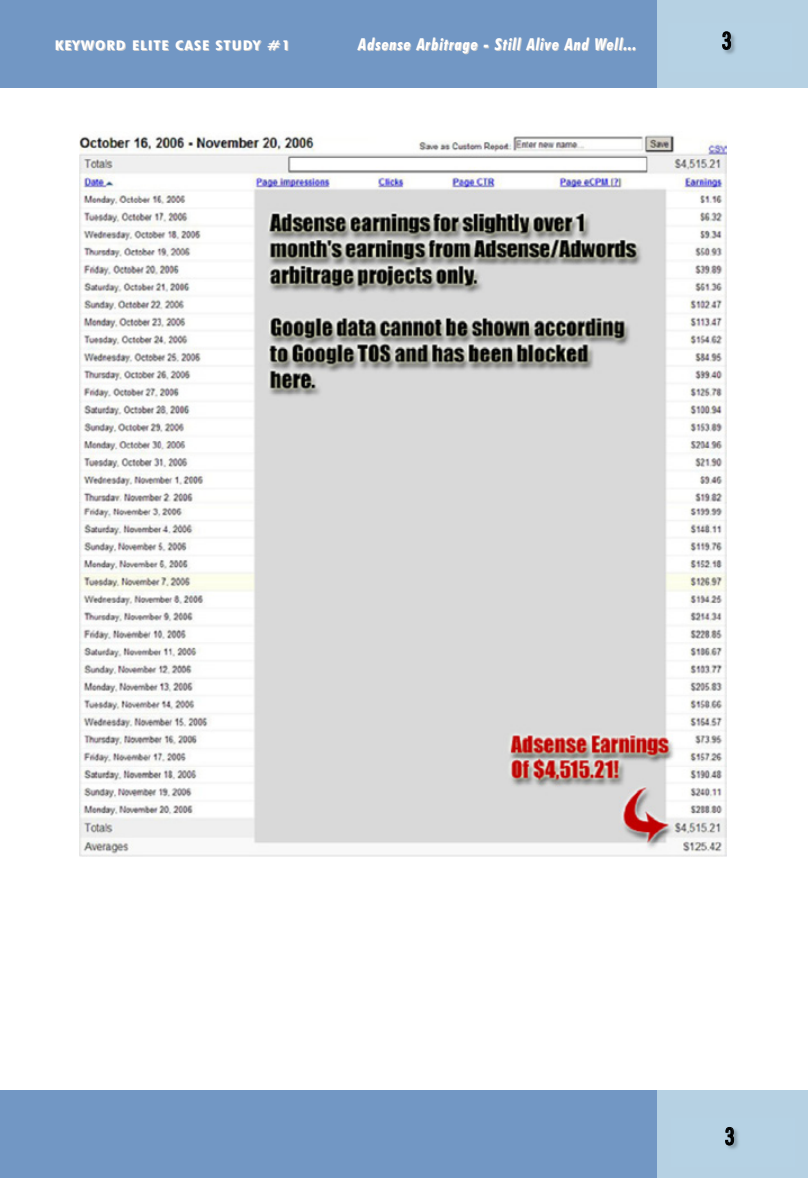
<style>
.page{position:relative;width:808px;height:1178px;background:#fff}
.page>*{position:absolute;margin:0;border:0;box-sizing:border-box;transform-origin:0 0}
.t1{font:500 condensed 24px "Futura BT";color:#000}
.t2{font:italic 700 condensed 16.5px "Futura BT";letter-spacing:.05em;color:#fff}
.t3{font:700 condensed 13.5px "Futura BT";letter-spacing:.05em;color:#fff;scale:1.36 1}
</style>
<div class="page">
<div style="left:657px;top:1090px;width:151px;height:88px;background:#b6d1e3"></div>
<div style="left:657px;top:0;width:151px;height:88px;background:#b6d1e3"></div>
<img style="left:727px;top:1128px;width:12px;height:21px">
<img style="left:724px;top:33px;width:12px;height:21px">
<div style="left:0;top:0;width:656px;height:88px;background:#7297c4"></div>
<div style="left:0;top:1090px;width:657px;height:88px;background:#7297c4"></div>
<img style="left:80px;top:134px;width:646px;height:723px">
<p class="t3" style="left:55px;top:38px;width:174px">KEYWORD ELITE CASE STUDY #1</p>
<p class="t2" style="left:358px;top:35px;width:280px">Adsense Arbitrage - Still Alive And Well...</p>
<h1 class="t1" style="left:722px;top:27px;width:11px">3</h1>
<h1 class="t1" style="left:725px;top:1122px;width:11px">3</h1>
</div>
